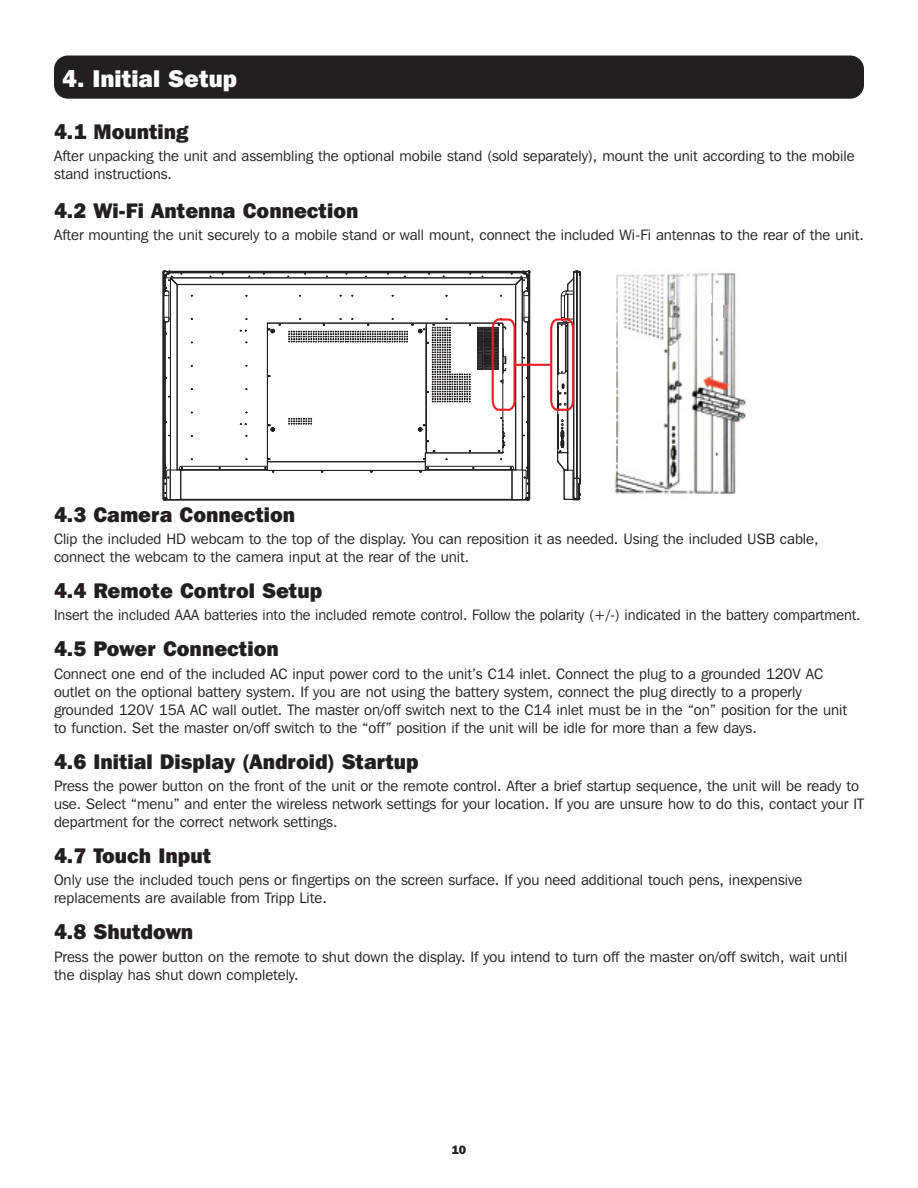
<style>
.page{position:relative;width:918px;height:1188px;background:#fff}
.page>*{position:absolute;margin:0;border:0;box-sizing:border-box;transform-origin:0 0}
.t1{font:800 24px "Franklin Gothic IT Cby BT";color:#fff}
.Bullet_Body_Text{font:800 21px "Franklin Gothic IT Cby BT";color:#231f20}
.t2{font:15px/18px "Franklin Gothic IT Cby BT";color:#231f20}
.t3{font:800 12px "Franklin Gothic IT Cby BT";color:#231f20}
</style>
<div class="page">
<div style="left:54px;top:56px;width:810px;height:43px;background:#231f20;border-radius:14px"></div>
<svg style="left:549px;top:270px;width:32px;height:231px"></svg>
<svg style="left:163px;top:270px;width:368px;height:231px"></svg>
<hr style="left:514px;top:364px;width:38px;height:2px;background:#ee1d23">
<img style="left:614px;top:273px;width:132px;height:221px">
<div style="left:701px;top:296px;width:10px;height:19px;background:#fff"></div>
<div style="left:713px;top:300px;width:10px;height:20px;background:#fff"></div>
<svg style="left:711px;top:303px;width:2px;height:12px"></svg>
<svg style="left:727px;top:305px;width:2px;height:13px"></svg>
<hr style="left:723px;top:305px;width:4px;height:13px;background:#aea9a8">
<p class="t1" style="left:62px;top:63px;width:177px">4. Initial Setup</p>
<p class="Bullet_Body_Text" style="left:54px;top:118px;width:136px">4.1 Mounting</p>
<p class="t2" style="left:54px;top:147px;width:802px">After unpacking the unit and assembling the optional mobile stand (sold separately), mount the unit according to the mobile stand instructions.</p>
<p class="Bullet_Body_Text" style="left:54px;top:197px;width:306px">4.2 Wi-Fi Antenna Connection</p>
<p class="t2" style="left:54px;top:226px;width:811px">After mounting the unit securely to a mobile stand or wall mount, connect the included Wi-Fi antennas to the rear of the unit.</p>
<p class="Bullet_Body_Text" style="left:54px;top:501px;width:243px">4.3 Camera Connection</p>
<p class="t2" style="left:54px;top:530px;width:766px">Clip the included HD webcam to the top of the display. You can reposition it as needed. Using the included USB cable, connect the webcam to the camera input at the rear of the unit.</p>
<p class="Bullet_Body_Text" style="left:54px;top:577px;width:270px">4.4 Remote Control Setup</p>
<p class="t2" style="left:54px;top:606px;width:808px">Insert the included AAA batteries into the included remote control. Follow the polarity (+/-) indicated in the battery compartment.</p>
<p class="Bullet_Body_Text" style="left:54px;top:636px;width:226px">4.5 Power Connection</p>
<p class="t2" style="left:54px;top:664px;width:795px">Connect one end of the included AC input power cord to the unit’s C14 inlet. Connect the plug to a grounded 120V AC outlet on the optional battery system. If you are not using the battery system, connect the plug directly to a properly grounded 120V 15A AC wall outlet. The master on/off switch next to the C14 inlet must be in the “on” position for the unit to function. Set the master on/off switch to the “off” position if the unit will be idle for more than a few days.</p>
<p class="Bullet_Body_Text" style="left:54px;top:748px;width:366px">4.6 Initial Display (Android) Startup</p>
<p class="t2" style="left:54px;top:777px;width:812px">Press the power button on the front of the unit or the remote control. After a brief startup sequence, the unit will be ready to use. Select “menu” and enter the wireless network settings for your location. If you are unsure how to do this, contact your IT department for the correct network settings.</p>
<p class="Bullet_Body_Text" style="left:54px;top:842px;width:159px">4.7 Touch Input</p>
<p class="t2" style="left:54px;top:871px;width:750px">Only use the included touch pens or fingertips on the screen surface. If you need additional touch pens, inexpensive replacements are available from Tripp Lite.</p>
<p class="Bullet_Body_Text" style="left:54px;top:919px;width:141px">4.8 Shutdown</p>
<p class="t2" style="left:54px;top:947px;width:795px">Press the power button on the remote to shut down the display. If you intend to turn off the master on/off switch, wait until the display has shut down completely.</p>
<p class="t3" style="left:452px;top:1142px;width:16px">10</p>
</div>
